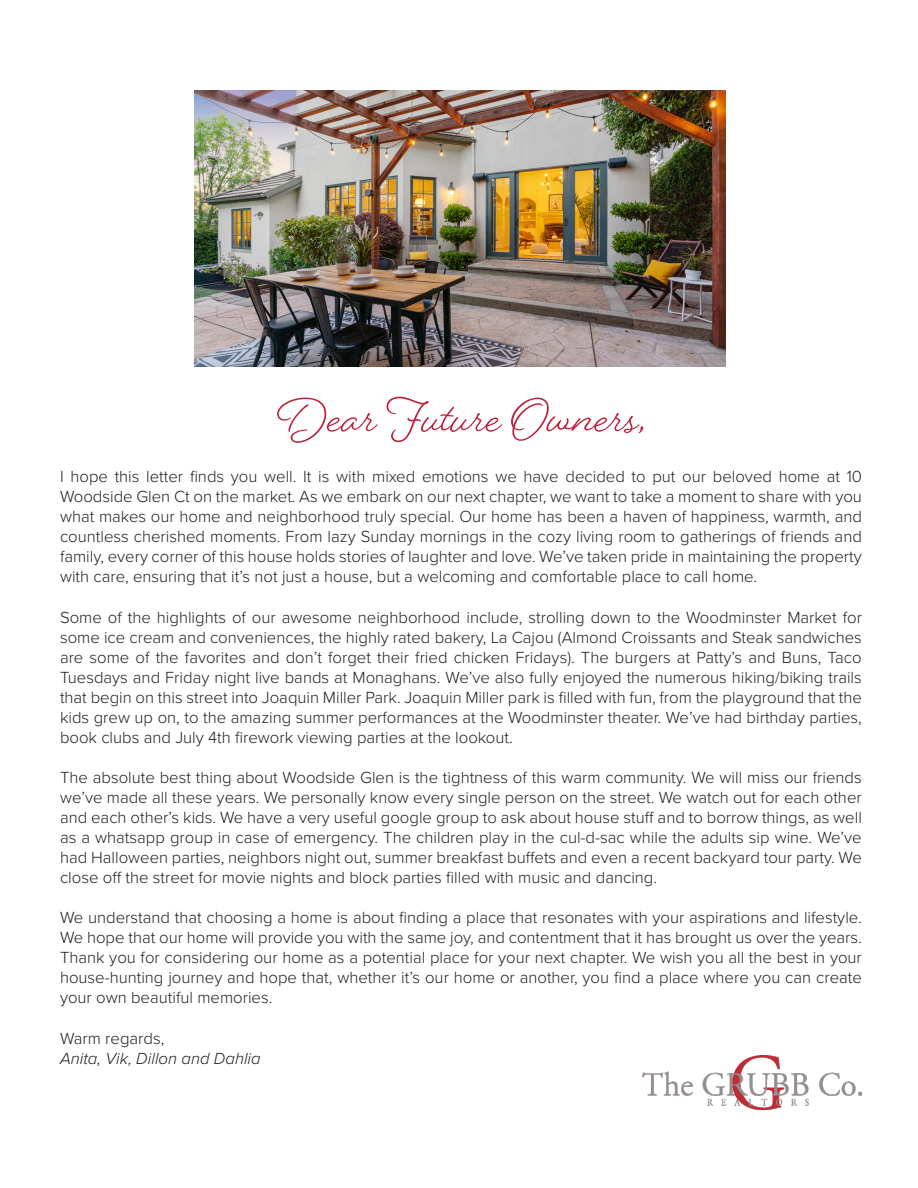
<style>
.page{position:relative;width:918px;height:1188px;background:#fff}
.page>*{position:absolute;margin:0;border:0;box-sizing:border-box;transform-origin:0 0}
.t1{font:700 50.1px "Beloved Script";color:#bf1f3b}
.t2{font:300 16.65px/20.1px "Proxima Nova";color:#231f20;text-align:justify}
.t3{font:italic 300 16.65px "Proxima Nova";color:#231f20}
</style>
<div class="page">
<img style="left:195px;top:91px;width:530px;height:276px">
<img style="left:643px;top:1056px;width:219px;height:54px">
<p class="t1" style="left:277px;top:384px;width:369px">Dear Future Owners,</p>
<p class="t2" style="left:60px;top:466px;width:804px">I hope this letter finds you well. It is with mixed emotions we have decided to put our beloved home at 10<br>Woodside Glen Ct on the market. As we embark on our next chapter, we want to take a moment to share with you what makes our home and neighborhood truly special. Our home has been a haven of happiness, warmth, and countless cherished moments. From lazy Sunday mornings in the cozy living room to gatherings of friends and family, every corner of this house holds stories of laughter and love. We’ve taken pride in maintaining the property with care, ensuring that it’s not just a house, but a welcoming and comfortable place to call home.</p>
<p class="t2" style="left:60px;top:606px;width:803px">Some of the highlights of our awesome neighborhood include, strolling down to the Woodminster Market for some ice cream and conveniences, the highly rated bakery, La Cajou (Almond Croissants and Steak sandwiches are some of the favorites and don’t forget their fried chicken Fridays). The burgers at Patty’s and Buns, Taco Tuesdays and Friday night live bands at Monaghans. We’ve also fully enjoyed the numerous hiking/biking trails that begin on this street into Joaquin Miller Park. Joaquin Miller park is filled with fun, from the playground that the kids grew up on, to the amazing summer performances at the Woodminster theater. We’ve had birthday parties, book clubs and July 4th firework viewing parties at the lookout.</p>
<p class="t2" style="left:60px;top:766px;width:803px">The absolute best thing about Woodside Glen is the tightness of this warm community. We will miss our friends we’ve made all these years. We personally know every single person on the street. We watch out for each other and each other’s kids. We have a very useful google group to ask about house stuff and to borrow things, as well as a whatsapp group in case of emergency. The children play in the cul-d-sac while the adults sip wine. We’ve had Halloween parties, neighbors night out, summer breakfast buffets and even a recent backyard tour party. We close off the street for movie nights and block parties filled with music and dancing.</p>
<p class="t2" style="left:60px;top:907px;width:803px">We understand that choosing a home is about finding a place that resonates with your aspirations and lifestyle.<br>We hope that our home will provide you with the same joy, and contentment that it has brought us over the years.<br>Thank you for considering our home as a potential place for your next chapter. We wish you all the best in your house-hunting journey and hope that, whether it’s our home or another, you find a place where you can create your own beautiful memories.</p>
<p class="t2" style="left:60px;top:1027px;width:106px">Warm regards,</p>
<p class="t3" style="left:60px;top:1046px;width:202px">Anita, Vik, Dillon and Dahlia</p>
</div>
